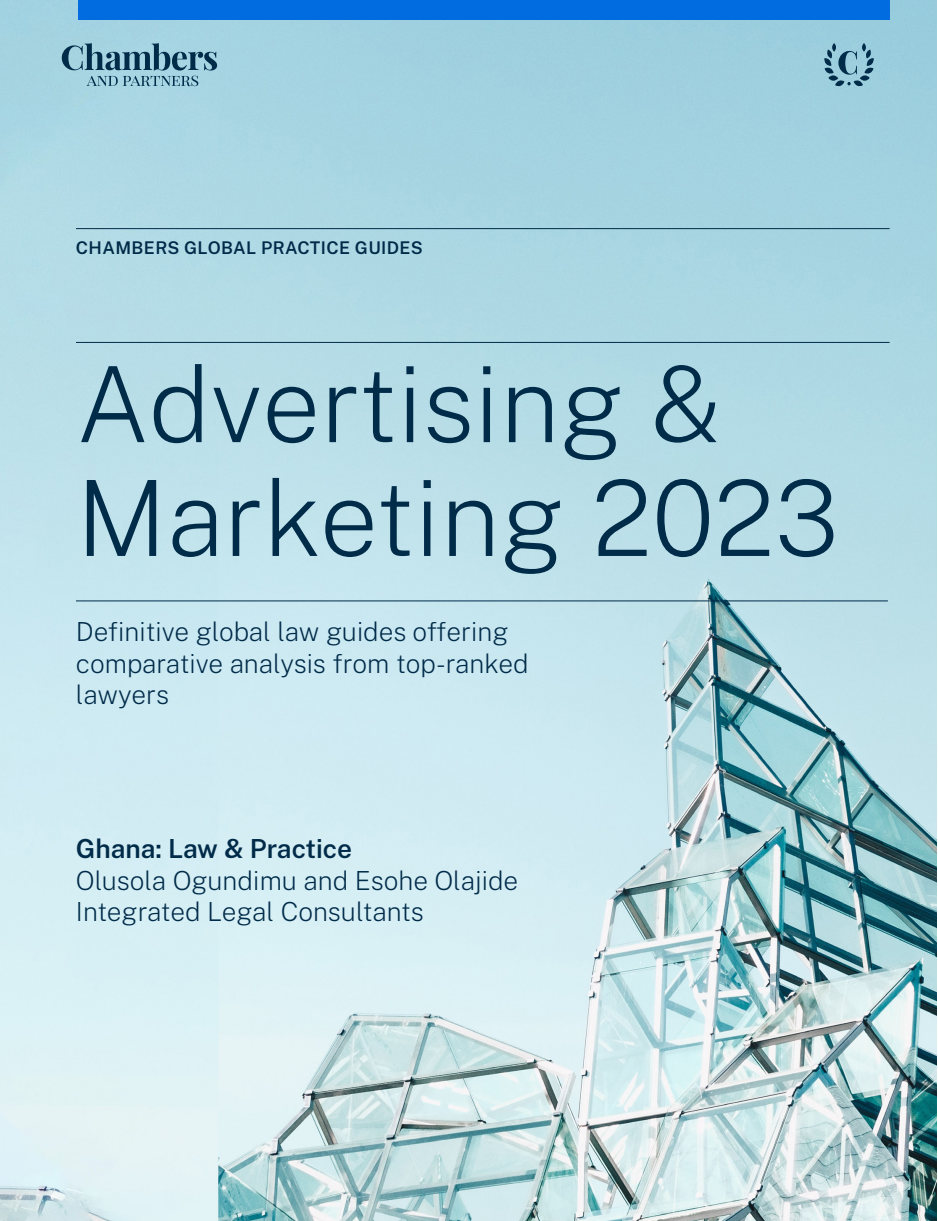
<style>
.page{position:relative;width:938px;height:1221px;background:#fff}
.page>*{position:absolute;margin:0;border:0;box-sizing:border-box;transform-origin:0 0}
._01_Large_Heading{font:200 105px/113.8px "Public Sans";color:#002b49}
._02_Subheading_w_o_rule{font:200 26.25px/31.5px "Public Sans";color:#002b49}
._02_Subheading{font:200 26.25px/31.5px "Public Sans";color:#002b49}
._00_Small_Header{font:600 17.5px "Public Sans";letter-spacing:.02em;color:#002b49}
.s1{font-weight:600}
</style>
<div class="page">
<img style="left:0;top:0;width:936px;height:1220px">
<div style="left:78px;top:0;width:811px;height:19px;background:#006ce0"></div>
<hr style="left:76px;top:228px;width:813px;height:1px;background:#002b49">
<hr style="left:76px;top:342px;width:813px;height:1px;background:#002b49">
<hr style="left:76px;top:600px;width:812px;height:1px;background:#002b49">
<svg style="left:62px;top:43px;width:155px;height:43px"></svg>
<svg style="left:824px;top:43px;width:50px;height:43px"></svg>
<p class="_00_Small_Header" style="left:76px;top:234px;width:348px">CHAMBERS GLOBAL PRACTICE GUIDES</p>
<p class="_01_Large_Heading" style="left:76px;top:340px;width:764px">Advertising &amp;<br>Marketing 2023</p>
<p class="_02_Subheading" style="left:76px;top:614px;width:454px">Definitive global law guides offering comparative analysis from top-ranked lawyers</p>
<p class="_02_Subheading_w_o_rule" style="left:76px;top:831px;width:444px"><span class="s1">Ghana: Law &amp; Practice<br></span>Olusola Ogundimu and Esohe Olajide<br>Integrated Legal Consultants</p>
</div>
